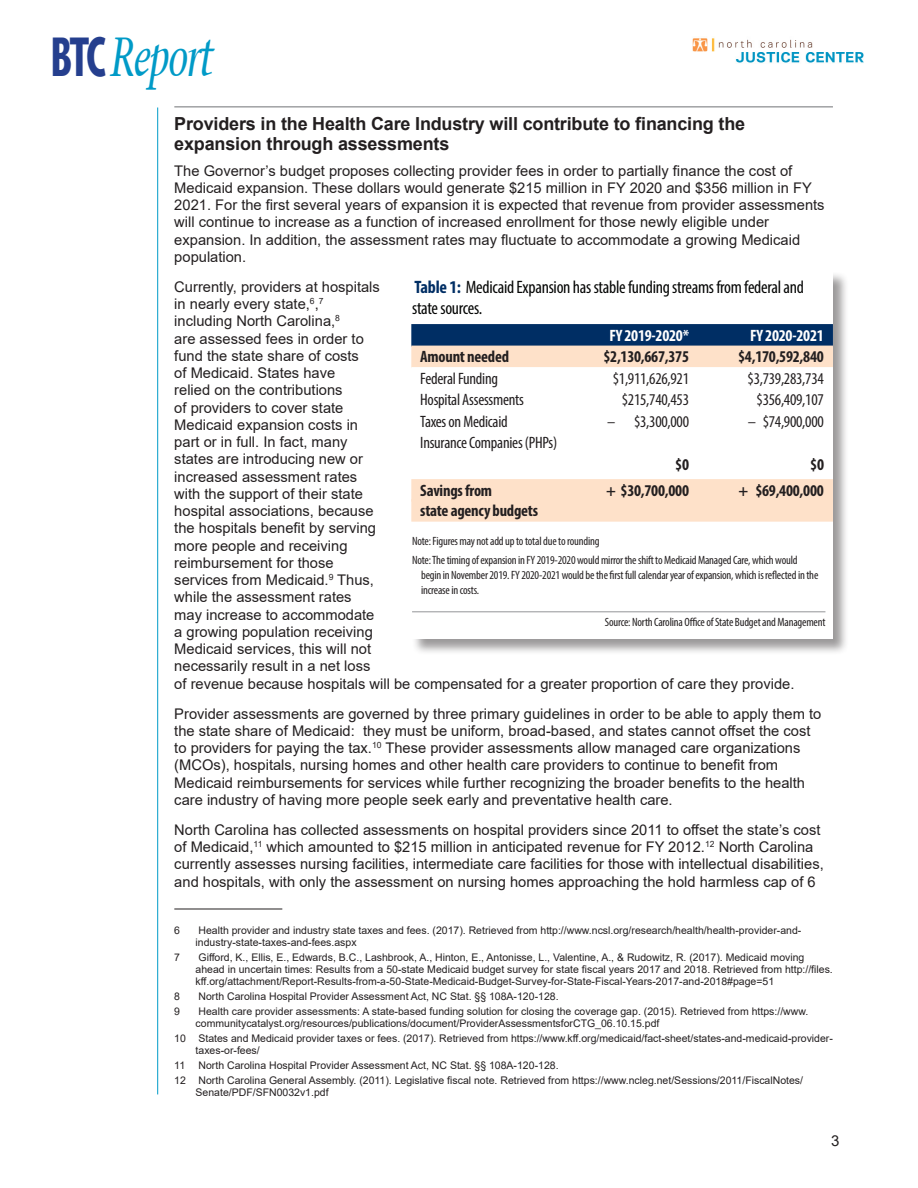
<style>
.page{position:relative;width:918px;height:1188px;background:#fff}
.page>*{position:absolute;margin:0;border:0;box-sizing:border-box;transform-origin:0 0}
.t1{font:italic 54.75px "Mesouran Serif S Si";letter-spacing:-.03em;color:#009ac7;scale:.72 1}
.SUBHED_2{font:700 18px/19.5px "Arial";letter-spacing:-.01em;color:#231f20}
.TEXT{font:condensed 18px/21px "Myriad Pro";letter-spacing:-.015em;color:#050605}
.TEXT-2{font:condensed 16.5px "Myriad Pro";letter-spacing:-.015em;color:#231f20}
.TEXT-3{font:700 condensed 16.5px "Myriad Pro";letter-spacing:-.015em;color:#231f20}
.TEXT-4{font:700 condensed 16.5px "Myriad Pro";letter-spacing:-.015em;color:#fff}
.t2{font:15px "Arial";color:#231f20}
.TEXT-5{font:14.7px/17.2px "Arial";color:#231f20}
.TEXT-6{font:condensed 12px/15px "Myriad Pro";letter-spacing:-.015em;color:#231f20}
.footnotes_updated{font:10.5px/12px "Arial";color:#231f20}
.s1{font-family:"Mesouran Sans Black S Si";font-weight:700;font-style:normal;color:#253f8e}
.s2{font-weight:700;color:#002e64}
</style>
<div class="page">
<img style="left:692px;top:38px;width:172px;height:25px">
<hr style="left:157px;top:108px;width:1px;height:986px;background:#009bc8">
<hr style="left:174px;top:106px;width:659px;height:1px;background:#808285">
<hr style="left:174px;top:909px;width:108px;height:1px;background:#231f20">
<div style="left:412px;top:271px;width:437px;height:384px;background:#231f20;opacity:.45"></div>
<div style="left:412px;top:272px;width:421px;height:367px;background:#fff"></div>
<div style="left:411px;top:324px;width:422px;height:23px;background:#002e64"></div>
<div style="left:411px;top:346px;width:422px;height:22px;background:#fee1c9"></div>
<div style="left:411px;top:367px;width:422px;height:23px;background:#fff"></div>
<div style="left:411px;top:479px;width:422px;height:23px;background:#fee1c9"></div>
<div style="left:411px;top:499px;width:422px;height:23px;background:#fee1c9"></div>
<hr style="left:412px;top:612px;width:413px;height:1px;background:#939598">
<h1 class="t1" style="left:51px;top:24px;width:226px"><span class="s1">BTC</span> Report</h1>
<p class="SUBHED_2" style="left:174px;top:115px;width:572px">Providers in the Health Care Industry will contribute to financing the expansion through assessments</p>
<p class="TEXT-5" style="left:174px;top:162px;width:652px">The Governor’s budget proposes collecting provider fees in order to partially finance the cost of Medicaid expansion. These dollars would generate $215 million in FY 2020 and $356 million in FY 2021. For the first several years of expansion it is expected that revenue from provider assessments will continue to increase as a function of increased enrollment for those newly eligible under expansion. In addition, the assessment rates may fluctuate to accommodate a growing Medicaid population.</p>
<p class="TEXT-5" style="left:174px;top:278px;width:622px">Currently, providers at hospitals<br>in nearly every state,<sup>6</sup>,<sup>7<br></sup>including North Carolina,<sup>8<br></sup>are assessed fees in order to<br>fund the state share of costs<br>of Medicaid. States have<br>relied on the contributions<br>of providers to cover state<br>Medicaid expansion costs in<br>part or in full. In fact, many<br>states are introducing new or<br>increased assessment rates<br>with the support of their state<br>hospital associations, because<br>the hospitals benefit by serving<br>more people and receiving<br>reimbursement for those<br>services from Medicaid.<sup>9</sup> Thus,<br>while the assessment rates<br>may increase to accommodate<br>a growing population receiving<br>Medicaid services, this will not<br>necessarily result in a net loss<br>of revenue because hospitals will be compensated for a greater proportion of care they provide.</p>
<p class="TEXT-5" style="left:174px;top:705px;width:649px">Provider assessments are governed by three primary guidelines in order to be able to apply them to the state share of Medicaid: they must be uniform, broad-based, and states cannot offset the cost to providers for paying the tax.<sup>10</sup> These provider assessments allow managed care organizations (MCOs), hospitals, nursing homes and other health care providers to continue to benefit from Medicaid reimbursements for services while further recognizing the broader benefits to the health care industry of having more people seek early and preventative health care.</p>
<p class="TEXT-5" style="left:174px;top:821px;width:651px">North Carolina has collected assessments on hospital providers since 2011 to offset the state’s cost of Medicaid,<sup>11</sup> which amounted to $215 million in anticipated revenue for FY 2012.<sup>12</sup> North Carolina currently assesses nursing facilities, intermediate care facilities for those with intellectual disabilities, and hospitals, with only the assessment on nursing homes approaching the hold harmless cap of 6</p>
<p class="footnotes_updated" style="left:174px;top:925px;width:7px">6</p>
<p class="footnotes_updated" style="left:196px;top:925px;width:607px">Health provider and industry state taxes and fees. (2017). Retrieved from http://www.ncsl.org/research/health/health-provider-and&shy;industry-state-taxes-and-fees.aspx</p>
<p class="footnotes_updated" style="left:174px;top:952px;width:7px">7</p>
<p class="footnotes_updated" style="left:196px;top:952px;width:639px">Gifford, K., Ellis, E., Edwards, B.C., Lashbrook, A., Hinton, E., Antonisse, L., Valentine, A., &amp; Rudowitz, R. (2017). Medicaid moving ahead in uncertain times: Results from a 50-state Medicaid budget survey for state fiscal years 2017 and 2018. Retrieved from http://files. kff.org/attachment/Report-Results-from-a-50-State-Medicaid-Budget-Survey-for-State-Fiscal-Years-2017-and-2018#page=51</p>
<p class="footnotes_updated" style="left:174px;top:991px;width:7px">8</p>
<p class="footnotes_updated" style="left:199px;top:991px;width:362px">North Carolina Hospital Provider Assessment Act, NC Stat. §§ 108A-120-128.</p>
<p class="footnotes_updated" style="left:174px;top:1006px;width:7px">9</p>
<p class="footnotes_updated" style="left:196px;top:1006px;width:614px">Health care provider assessments: A state-based funding solution for closing the coverage gap. (2015). Retrieved from https://www. communitycatalyst.org/resources/publications/document/ProviderAssessmentsforCTG_06.10.15.pdf</p>
<p class="footnotes_updated" style="left:196px;top:1033px;width:639px;text-indent:-21px">10 States and Medicaid provider taxes or fees. (2017). Retrieved from https://www.kff.org/medicaid/fact-sheet/states-and-medicaid-provider&shy;taxes-or-fees/</p>
<p class="footnotes_updated" style="left:174px;top:1060px;width:12px">11</p>
<p class="footnotes_updated" style="left:199px;top:1060px;width:362px">North Carolina Hospital Provider Assessment Act, NC Stat. §§ 108A-120-128.</p>
<p class="footnotes_updated" style="left:196px;top:1075px;width:609px;text-indent:-21px">12 North Carolina General Assembly. (2011). Legislative fiscal note. Retrieved from https://www.ncleg.net/Sessions/2011/FiscalNotes/<br>Senate/PDF/SFN0032v1.pdf</p>
<p class="TEXT" style="left:412px;top:276px;width:394px"><span class="s2">Table 1:</span> Medicaid Expansion has stable funding streams from federal and state sources.</p>
<p class="TEXT-4" style="left:609px;top:325px;width:81px">FY 2019-2020*</p>
<p class="TEXT-4" style="left:750px;top:325px;width:75px">FY 2020-2021</p>
<p class="TEXT-3" style="left:420px;top:346px;width:90px">Amount needed</p>
<p class="TEXT-3" style="left:603px;top:346px;width:87px">$2,130,667,375</p>
<p class="TEXT-3" style="left:738px;top:346px;width:87px">$4,170,592,840</p>
<p class="TEXT-2" style="left:420px;top:368px;width:79px">Federal Funding</p>
<p class="TEXT-2" style="left:613px;top:368px;width:78px">$1,911,626,921</p>
<p class="TEXT-2" style="left:748px;top:368px;width:78px">$3,739,283,734</p>
<p class="TEXT-2" style="left:420px;top:390px;width:105px">Hospital Assessments</p>
<p class="TEXT-2" style="left:622px;top:390px;width:69px">$215,740,453</p>
<p class="TEXT-2" style="left:757px;top:390px;width:69px">$356,409,107</p>
<p class="TEXT-2" style="left:420px;top:411px;width:89px">Taxes on Medicaid</p>
<p class="TEXT-2" style="left:607px;top:411px;width:83px">– $3,300,000</p>
<p class="TEXT-2" style="left:748px;top:411px;width:78px">– $74,900,000</p>
<p class="TEXT-2" style="left:420px;top:433px;width:139px">Insurance Companies (PHPs)</p>
<p class="TEXT-3" style="left:675px;top:454px;width:15px">$0</p>
<p class="TEXT-3" style="left:810px;top:454px;width:15px">$0</p>
<p class="TEXT-3" style="left:420px;top:480px;width:73px">Savings from</p>
<p class="TEXT-3" style="left:606px;top:480px;width:84px">+ $30,700,000</p>
<p class="TEXT-3" style="left:739px;top:480px;width:87px">+ $69,400,000</p>
<p class="TEXT-3" style="left:420px;top:500px;width:119px">state agency budgets</p>
<p class="TEXT-6" style="left:412px;top:533px;width:189px">Note: Figures may not add up to total due to rounding</p>
<p class="TEXT-6" style="left:421px;top:552px;width:399px;text-indent:-9px">Note: The timing of expansion in FY 2019-2020 would mirror the shift to Medicaid Managed Care, which would begin in November 2019. FY 2020-2021 would be the first full calendar year of expansion, which is reflected in the increase in costs.</p>
<p class="TEXT-6" style="left:605px;top:614px;width:222px">Source: North Carolina Office of State Budget and Management</p>
<p class="t2" style="left:831px;top:1131px;width:10px">3</p>
</div>
